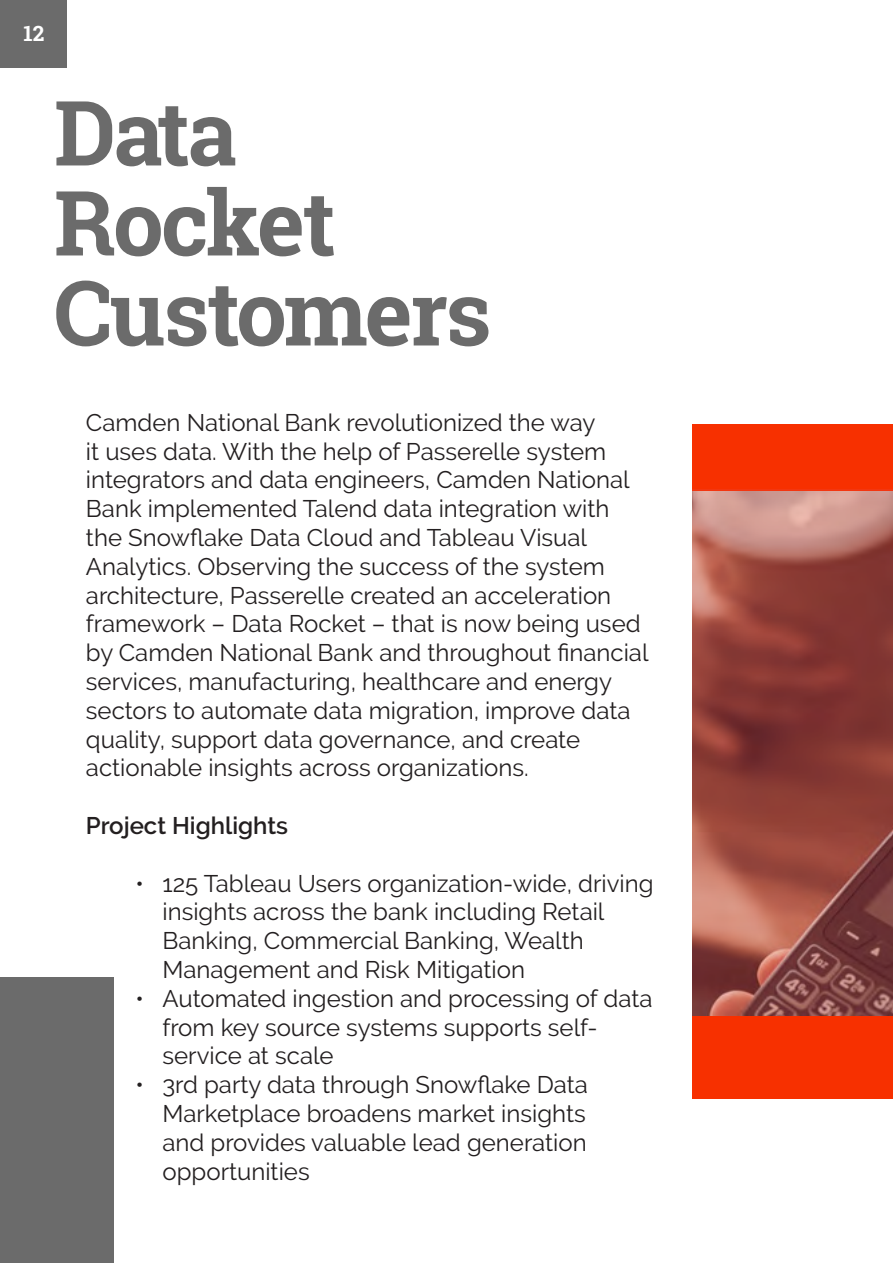
<style>
.page{position:relative;width:893px;height:1263px;background:#fff}
.page>*{position:absolute;margin:0;border:0;box-sizing:border-box;transform-origin:0 0}
.Titles_Green{font:700 90px/90px "Roboto Slab";letter-spacing:-.03em;color:#6b6b6b}
.Paragraph_Black{font:24px/28.8px "Raleway";color:#231f20}
.Paragraph_Black-2{font:600 24px "Raleway";color:#231f20}
.t1{font:700 21px "Roboto Slab";color:#fff}
</style>
<div class="page">
<div style="left:692px;top:424px;width:201px;height:674px;background:#f73000"></div>
<div style="left:0;top:977px;width:114px;height:286px;background:#6b6b6b"></div>
<svg style="left:692px;top:489px;width:201px;height:527px;background:#974e46"></svg>
<div style="left:0;top:0;width:67px;height:68px;background:#6b6b6b"></div>
<p class="t1" style="left:23px;top:19px;width:22px">12</p>
<p class="Titles_Green" style="left:54px;top:87px;width:184px">Data</p>
<p class="Titles_Green" style="left:54px;top:177px;width:439px">Rocket<br>Customers</p>
<p class="Paragraph_Black" style="left:86px;top:408px;width:564px">Camden National Bank revolutionized the way<br>it uses data. With the help of Passerelle system integrators and data engineers, Camden National Bank implemented Talend data integration with the Snowflake Data Cloud and Tableau Visual Analytics. Observing the success of the system architecture, Passerelle created an acceleration framework – Data Rocket – that is now being used by Camden National Bank and throughout financial services, manufacturing, healthcare and energy sectors to automate data migration, improve data quality, support data governance, and create actionable insights across organizations.</p>
<p class="Paragraph_Black-2" style="left:86px;top:812px;width:204px">Project Highlights</p>
<p class="Paragraph_Black" style="left:162px;top:869px;width:493px;text-indent:-27px">• 125 Tableau Users organization-wide, driving insights across the bank including Retail Banking, Commercial Banking, Wealth Management and Risk Mitigation</p>
<p class="Paragraph_Black" style="left:162px;top:984px;width:491px;text-indent:-27px">• Automated ingestion and processing of data from key source systems supports self&shy;service at scale</p>
<p class="Paragraph_Black" style="left:162px;top:1070px;width:427px;text-align:justify;text-indent:-27px">• 3rd party data through Snowflake Data Marketplace broadens market insights and provides valuable lead generation opportunities</p>
</div>
